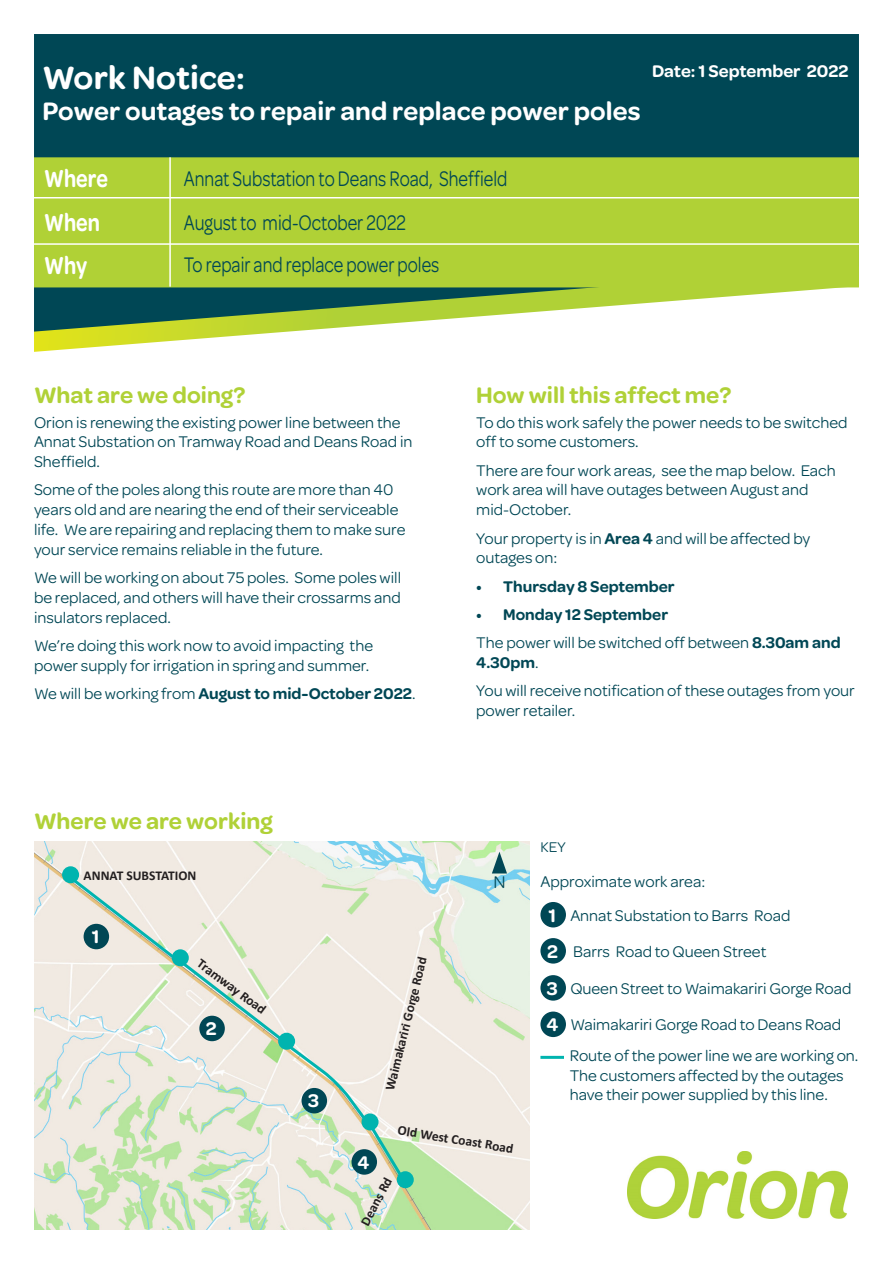
<style>
.page{position:relative;width:893px;height:1263px;background:#fff}
.page>*{position:absolute;margin:0;border:0;box-sizing:border-box;transform-origin:0 0}
.intro_para{font:600 34.5px "Omnes";letter-spacing:.005em;color:#fff}
.intro_para-2{font:600 27px "Omnes";letter-spacing:.005em;color:#fff}
.t1{font:600 26.25px "Omnes";letter-spacing:-.005em;color:#fff;scale:.8 1}
.t2{font:600 24px "Omnes";color:#b0d137}
.t3{font:22.5px "Omnes";color:#004755;scale:.8 1}
.t4{font:600 19.5px "Omnes";color:#fff}
.t5{font:600 18px "Omnes";color:#fff}
.t6{font:18px "Omnes";color:#004755}
.t7{font:16.5px/19.8px "Omnes";color:#004755}
.t8{font:600 16.5px "Omnes";color:#004755}
.t9{font:15px "Omnes";color:#004755}
.t10{font:700 13.5px "Calibri";color:#231f20}
.s1{font-weight:600}
.s2{font-weight:400}
</style>
<div class="page">
<div style="left:34px;top:34px;width:825px;height:123px;background:#004755"></div>
<div style="left:34px;top:157px;width:825px;height:110px;background:#b0d136"></div>
<hr style="left:34px;top:197px;width:825px;height:1px;background:#fff">
<hr style="left:34px;top:243px;width:825px;height:2px;background:#fff">
<hr style="left:169px;top:157px;width:2px;height:130px;background:#fff">
<img style="left:34px;top:842px;width:495px;height:387px">
<div style="left:62px;top:866px;width:17px;height:17px;background:#00b4af;border-radius:50%"></div>
<div style="left:397px;top:1171px;width:17px;height:17px;background:#00b4af;border-radius:50%"></div>
<svg style="left:66px;top:873px;width:342px;height:311px;background:#e5e7db"></svg>
<div style="left:84px;top:924px;width:25px;height:25px;background:#004755;border-radius:50%"></div>
<div style="left:199px;top:1016px;width:26px;height:25px;background:#004755;border-radius:50%"></div>
<div style="left:302px;top:1088px;width:25px;height:25px;background:#004755;border-radius:50%"></div>
<div style="left:351px;top:1149px;width:26px;height:26px;background:#004755;border-radius:50%"></div>
<svg style="left:492px;top:852px;width:15px;height:21px"></svg>
<img style="left:627px;top:1151px;width:221px;height:67px">
<svg style="left:34px;top:267px;width:825px;height:85px"></svg>
<div style="left:540px;top:902px;width:26px;height:25px;background:#004755;border-radius:50%"></div>
<div style="left:540px;top:938px;width:26px;height:25px;background:#004755;border-radius:50%"></div>
<div style="left:540px;top:975px;width:26px;height:26px;background:#004755;border-radius:50%"></div>
<div style="left:540px;top:1011px;width:26px;height:26px;background:#004755;border-radius:50%"></div>
<hr style="left:540px;top:1056px;width:24px;height:3px;background:#00b4af">
<p class="intro_para" style="left:43px;top:58px;width:204px">Work Notice:</p>
<p class="intro_para-2" style="left:43px;top:96px;width:600px">Power outages to repair and replace power poles</p>
<p class="t5" style="left:652px;top:61px;width:198px">Date: 1 September 2022</p>
<p class="t1" style="left:44px;top:164px;width:81px">Where</p>
<p class="t3" style="left:184px;top:166px;width:406px">Annat Substation to Deans Road, Sheffield</p>
<p class="t1" style="left:44px;top:207px;width:71px">When</p>
<p class="t3" style="left:184px;top:210px;width:279px">August to mid-October 2022</p>
<p class="t1" style="left:44px;top:250px;width:55px">Why</p>
<p class="t3" style="left:184px;top:252px;width:321px">To repair and replace power poles</p>
<p class="t2" style="left:34px;top:382px;width:213px">What are we doing?</p>
<p class="t2" style="left:476px;top:382px;width:257px">How will this affect me?</p>
<p class="t7" style="left:476px;top:412px;width:373px">To do this work safely the power needs to be switched off to some customers.</p>
<p class="t7" style="left:476px;top:460px;width:361px">There are four work areas, see the map below. Each work area will have outages between August and mid-October.</p>
<p class="t7" style="left:476px;top:528px;width:336px">Your property is in <span class="s1">Area 4</span> and will be affected by outages on:</p>
<p class="t8" style="left:476px;top:577px;width:200px">• Thursday 8 September</p>
<p class="t8" style="left:476px;top:605px;width:193px">• Monday 12 September</p>
<p class="t7" style="left:476px;top:633px;width:366px">The power will be switched off between <span class="s1">8.30am and<br>4.30pm</span>.</p>
<p class="t7" style="left:476px;top:681px;width:380px">You will receive notification of these outages from your power retailer.</p>
<p class="t7" style="left:34px;top:412px;width:380px">Orion is renewing the existing power line between the<br>Annat Substation on Tramway Road and Deans Road in<br>Sheffield.</p>
<p class="t7" style="left:34px;top:480px;width:373px">Some of the poles along this route are more than 40 years old and are nearing the end of their serviceable life. We are repairing and replacing them to make sure your service remains reliable in the future.</p>
<p class="t7" style="left:34px;top:568px;width:369px;text-align:justify">We will be working on about 75 poles. Some poles will be replaced, and others will have their crossarms and insulators replaced.</p>
<p class="t7" style="left:34px;top:636px;width:341px">We’re doing this work now to avoid impacting the power supply for irrigation in spring and summer.</p>
<p class="t8" style="left:34px;top:684px;width:383px"><span class="s2">We will be working from</span> August to mid-October 2022<span class="s2">.</span></p>
<p class="t2" style="left:34px;top:807px;width:240px">Where we are working</p>
<p class="t10" style="left:84px;top:866px;width:114px">ANNAT SUBSTATION</p>
<p class="t4" style="left:92px;top:926px;width:9px">1</p>
<p class="t10" style="left:205px;top:954px;width:84px;rotate:37deg">Tramway Road</p>
<p class="t4" style="left:206px;top:1018px;width:12px">2</p>
<p class="t4" style="left:308px;top:1090px;width:12px">3</p>
<p class="t10" style="left:380px;top:1088px;width:138px;rotate:-76deg">Waimakariri Gorge Road</p>
<p class="t6" style="left:493px;top:872px;width:14px">N</p>
<p class="t4" style="left:358px;top:1151px;width:13px">4</p>
<p class="t10" style="left:399px;top:1120px;width:118px;rotate:9deg">Old West Coast Road</p>
<p class="t10" style="left:356px;top:1220px;width:54px;rotate:-62deg">Deans Rd</p>
<p class="t9" style="left:540px;top:839px;width:27px">KEY</p>
<p class="t7" style="left:540px;top:872px;width:166px">Approximate work area:</p>
<p class="t4" style="left:549px;top:904px;width:9px">1</p>
<p class="t4" style="left:547px;top:940px;width:12px">2</p>
<p class="t7" style="left:573px;top:941px;width:195px">Barrs Road to Queen Street</p>
<p class="t4" style="left:547px;top:977px;width:12px">3</p>
<p class="t7" style="left:570px;top:978px;width:283px">Queen Street to Waimakariri Gorge Road</p>
<p class="t4" style="left:546px;top:1013px;width:13px">4</p>
<p class="t7" style="left:570px;top:1015px;width:272px">Waimakariri Gorge Road to Deans Road</p>
<p class="t7" style="left:570px;top:905px;width:222px">Annat Substation to Barrs Road</p>
<p class="t7" style="left:570px;top:1045px;width:290px">Route of the power line we are working on.<br>The customers affected by the outages have their power supplied by this line.</p>
</div>
